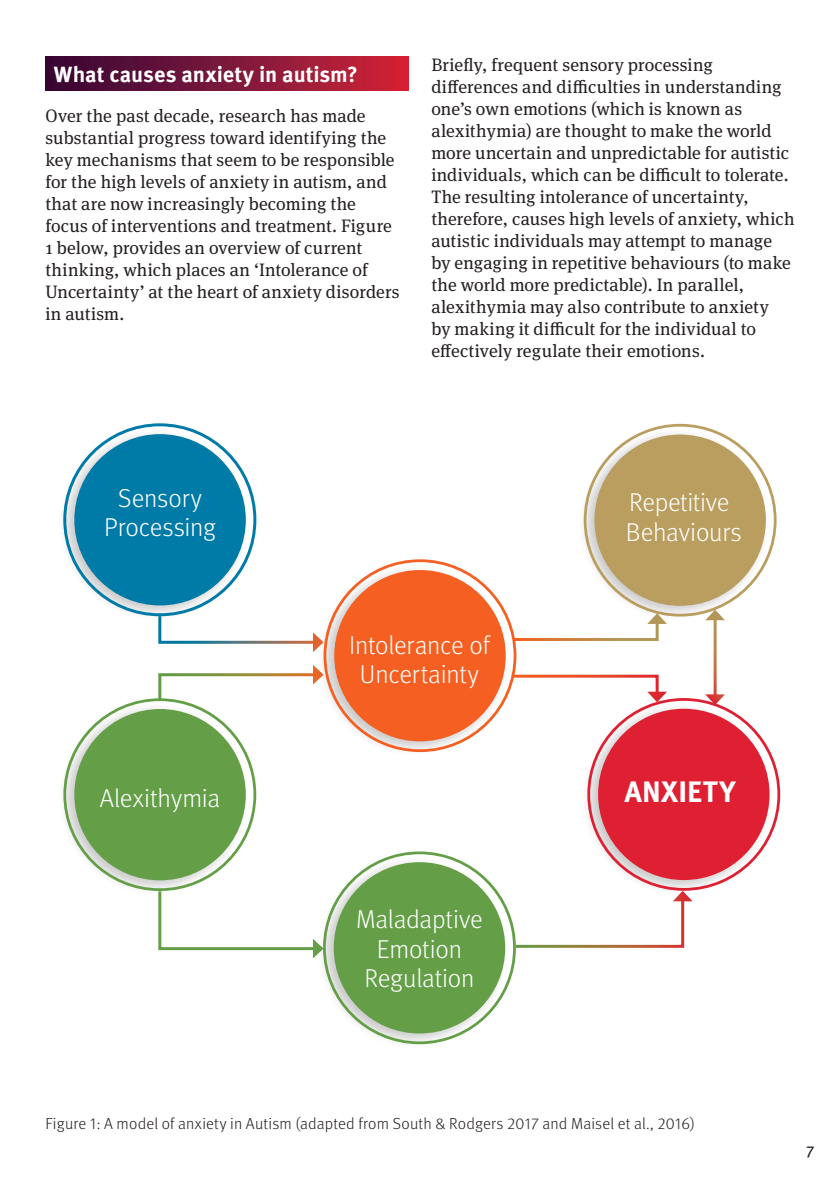
<style>
.page{position:relative;width:840px;height:1191px;background:#fff}
.page>*{position:absolute;margin:0;border:0;box-sizing:border-box;transform-origin:0 0}
.t1{font:700 29.6px "Meta OT";letter-spacing:.01em;color:#fff}
.t2{font:300 25.8px/29.6px "Meta OT";letter-spacing:-.01em;color:#fff;text-align:center}
.t3{font:700 22px "Meta OT";color:#fff}
.t4{font:18px/22px "Meta Serif OT";letter-spacing:.005em;color:#241f1f}
.t5{font:300 16px "Meta OT";letter-spacing:.01em;color:#241f1f}
.t6{font:16px "Meta OT";color:#241f1f}
</style>
<div class="page">
<div style="left:45px;top:57px;width:363px;height:34px;background:linear-gradient(to right,#300738,#cf2439)"></div>
<div style="left:57px;top:427px;width:194px;height:194px;background:#241f1f;opacity:.25"></div>
<div style="left:74px;top:434px;width:172px;height:171px;background:#007ba7;border-radius:50%"></div>
<div style="left:57px;top:701px;width:194px;height:195px;background:#241f1f;opacity:.25"></div>
<div style="left:74px;top:709px;width:172px;height:171px;background:#649f48;border-radius:50%"></div>
<div style="left:316px;top:562px;width:195px;height:195px;background:#241f1f;opacity:.25"></div>
<div style="left:334px;top:570px;width:171px;height:171px;background:#f55f21;border-radius:50%"></div>
<div style="left:316px;top:854px;width:194px;height:195px;background:#241f1f;opacity:.25"></div>
<div style="left:333px;top:862px;width:172px;height:171px;background:#649f48;border-radius:50%"></div>
<div style="left:576px;top:427px;width:194px;height:194px;background:#241f1f;opacity:.25"></div>
<div style="left:594px;top:434px;width:171px;height:172px;background:#ba9e5f;border-radius:50%"></div>
<div style="left:580px;top:701px;width:194px;height:194px;background:#241f1f;opacity:.25"></div>
<div style="left:597px;top:708px;width:172px;height:172px;background:#df2033;border-radius:50%"></div>
<svg style="left:157px;top:613px;width:166px;height:39px"></svg>
<svg style="left:157px;top:665px;width:166px;height:39px"></svg>
<svg style="left:157px;top:888px;width:166px;height:70px"></svg>
<svg style="left:512px;top:890px;width:180px;height:59px"></svg>
<svg style="left:510px;top:613px;width:156px;height:29px"></svg>
<svg style="left:508px;top:673px;width:158px;height:29px"></svg>
<hr style="left:713px;top:618px;width:3px;height:78px;background:#fff">
<svg style="left:704px;top:609px;width:20px;height:11px"></svg>
<svg style="left:704px;top:694px;width:20px;height:11px"></svg>
<p class="t3" style="left:54px;top:61px;width:305px">What causes anxiety in autism?</p>
<p class="t4" style="left:45px;top:105px;width:355px">Over the past decade, research has made substantial progress toward identifying the key mechanisms that seem to be responsible for the high levels of anxiety in autism, and that are now increasingly becoming the focus of interventions and treatment. Figure 1 below, provides an overview of current thinking, which places an ‘Intolerance of Uncertainty’ at the heart of anxiety disorders in autism.</p>
<p class="t4" style="left:431px;top:54px;width:364px">Briefly, frequent sensory processing differences and difficulties in understanding one’s own emotions (which is known as alexithymia) are thought to make the world more uncertain and unpredictable for autistic individuals, which can be difficult to tolerate.<br>The resulting intolerance of uncertainty, therefore, causes high levels of anxiety, which autistic individuals may attempt to manage by engaging in repetitive behaviours (to make the world more predictable). In parallel, alexithymia may also contribute to anxiety<br>by making it difficult for the individual to effectively regulate their emotions.</p>
<h2 class="t2" style="left:104px;top:483px;width:113px">Sensory<br>Processing</h2>
<h2 class="t2" style="left:100px;top:784px;width:122px">Alexithymia</h2>
<h2 class="t2" style="left:349px;top:630px;width:142px">Intolerance of<br>Uncertainty</h2>
<h2 class="t2" style="left:356px;top:905px;width:128px">Maladaptive<br>Emotion<br>Regulation</h2>
<h2 class="t2" style="left:625px;top:488px;width:117px;text-align:left">Repetitive<br>Behaviours</h2>
<h1 class="t1" style="left:624px;top:773px;width:112px">ANXIETY</h1>
<p class="t5" style="left:45px;top:1114px;width:650px">Figure 1: A model of anxiety in Autism (adapted from South &amp; Rodgers 2017 and Maisel et al., 2016)</p>
<p class="t6" style="left:805px;top:1142px;width:10px">7</p>
</div>
